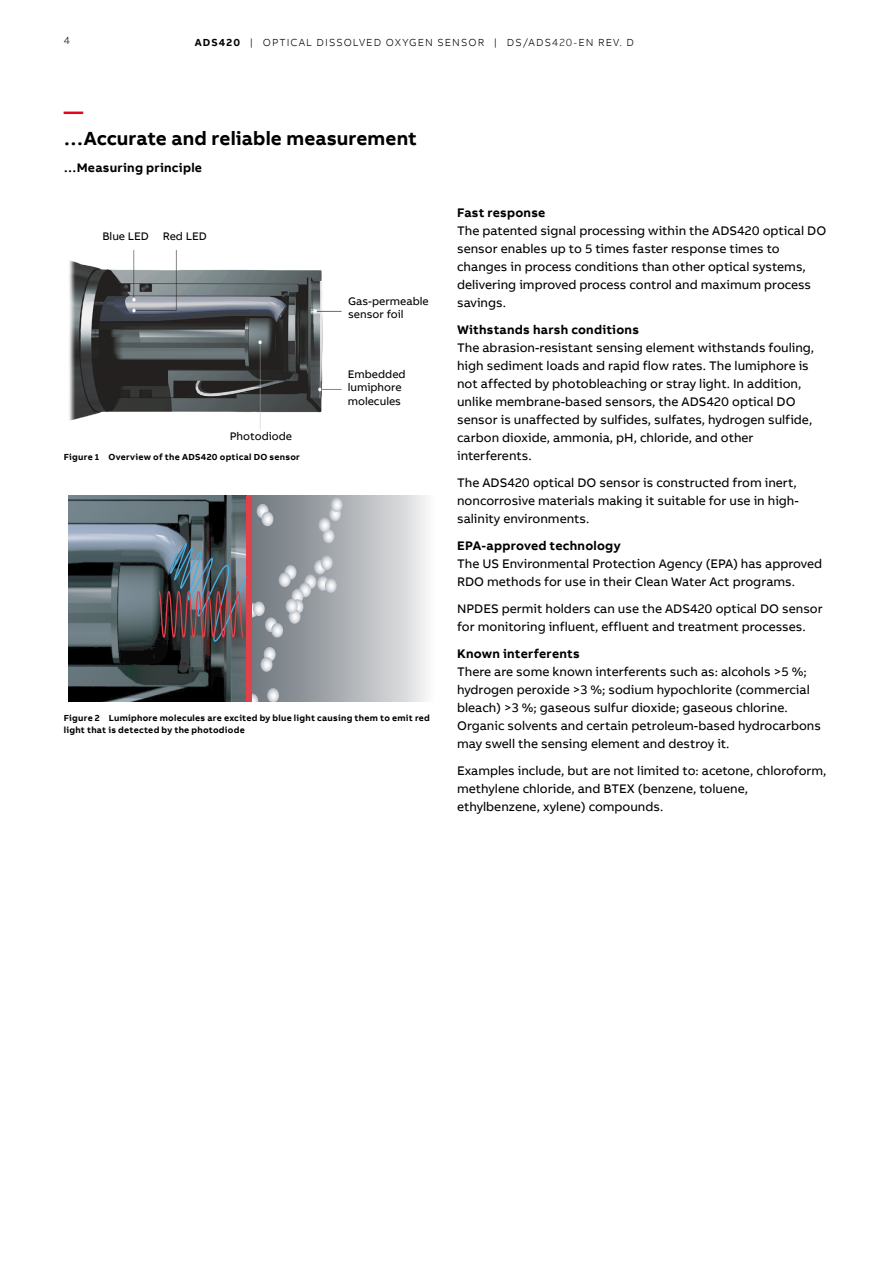
<style>
.page{position:relative;width:893px;height:1263px;background:#fff}
.page>*{position:absolute;margin:0;border:0;box-sizing:border-box;transform-origin:0 0}
.t1{font:700 19.5px "AB Bvoice";letter-spacing:.005em;color:#000}
.t2{font:700 19.5px "AB Bvoice";color:#e3051b}
.t3{font:12.75px/18px "AB Bvoice";color:#000}
.t4{font:700 12.75px "AB Bvoice";letter-spacing:.02em;color:#000}
.t5{font:11.25px/13.5px "AB Bvoice";color:#000}
.t6{font:300 10.5px "AB Bvoice";letter-spacing:.1em;color:#000}
.t7{font:700 9px/12px "AB Bvoice";letter-spacing:.03em;color:#000}
.s1{font-weight:700}
</style>
<div class="page">
<img style="left:69px;top:250px;width:273px;height:184px">
<img style="left:69px;top:496px;width:177px;height:206px">
<div style="left:249px;top:496px;width:185px;height:206px;background:linear-gradient(to right,#6d6e76,#eff2f2)"></div>
<svg style="left:251px;top:694px;width:7px;height:8px"></svg>
<div style="left:246px;top:496px;width:5px;height:206px;background:#e0414a"></div>
<svg style="left:267px;top:688px;width:12px;height:14px"></svg>
<svg style="left:158px;top:497px;width:185px;height:175px;background:#7a787e"></svg>
<p class="t6" style="left:64px;top:34px;width:8px">4</p>
<p class="t6" style="left:195px;top:36px;width:441px"><span class="s1">ADS420</span> | OPTICAL DISSOLVED OXYGEN SENSOR | DS/ADS420-EN REV. D</p>
<h1 class="t2" style="left:64px;top:99px;width:21px">—</h1>
<h1 class="t1" style="left:64px;top:126px;width:355px">…Accurate and reliable measurement</h1>
<p class="t4" style="left:64px;top:160px;width:140px">…Measuring principle</p>
<p class="t5" style="left:102px;top:230px;width:106px">Blue LED Red LED</p>
<p class="t5" style="left:230px;top:430px;width:64px">Photodiode</p>
<p class="t7" style="left:64px;top:451px;width:238px">Figure 1 Overview of the ADS420 optical DO sensor</p>
<p class="t5" style="left:348px;top:294px;width:82px">Gas-permeable sensor foil</p>
<p class="t5" style="left:348px;top:367px;width:59px">Embedded lumiphore molecules</p>
<p class="t7" style="left:64px;top:712px;width:368px">Figure 2 Lumiphore molecules are excited by blue light causing them to emit red light that is detected by the photodiode</p>
<p class="t4" style="left:457px;top:205px;width:90px">Fast response</p>
<p class="t3" style="left:457px;top:222px;width:371px">The patented signal processing within the ADS420 optical DO sensor enables up to 5 times faster response times to changes in process conditions than other optical systems, delivering improved process control and maximum process savings.</p>
<p class="t4" style="left:457px;top:322px;width:183px">Withstands harsh conditions</p>
<p class="t3" style="left:457px;top:339px;width:359px">The abrasion-resistant sensing element withstands fouling, high sediment loads and rapid flow rates. The lumiphore is not affected by photobleaching or stray light. In addition, unlike membrane-based sensors, the ADS420 optical DO sensor is unaffected by sulfides, sulfates, hydrogen sulfide, carbon dioxide, ammonia, pH, chloride, and other interferents.</p>
<p class="t3" style="left:457px;top:474px;width:343px">The ADS420 optical DO sensor is constructed from inert, noncorrosive materials making it suitable for use in high&shy;salinity environments.</p>
<p class="t4" style="left:457px;top:538px;width:165px">EPA-approved technology</p>
<p class="t3" style="left:457px;top:555px;width:367px">The US Environmental Protection Agency (EPA) has approved<br>RDO methods for use in their Clean Water Act programs.</p>
<p class="t3" style="left:457px;top:600px;width:367px">NPDES permit holders can use the ADS420 optical DO sensor for monitoring influent, effluent and treatment processes.</p>
<p class="t4" style="left:457px;top:646px;width:124px">Known interferents</p>
<p class="t3" style="left:457px;top:663px;width:365px">There are some known interferents such as: alcohols &gt;5 %; hydrogen peroxide &gt;3 %; sodium hypochlorite (commercial bleach) &gt;3 %; gaseous sulfur dioxide; gaseous chlorine.<br>Organic solvents and certain petroleum-based hydrocarbons may swell the sensing element and destroy it.</p>
<p class="t3" style="left:457px;top:762px;width:371px">Examples include, but are not limited to: acetone, chloroform, methylene chloride, and BTEX (benzene, toluene, ethylbenzene, xylene) compounds.</p>
</div>
